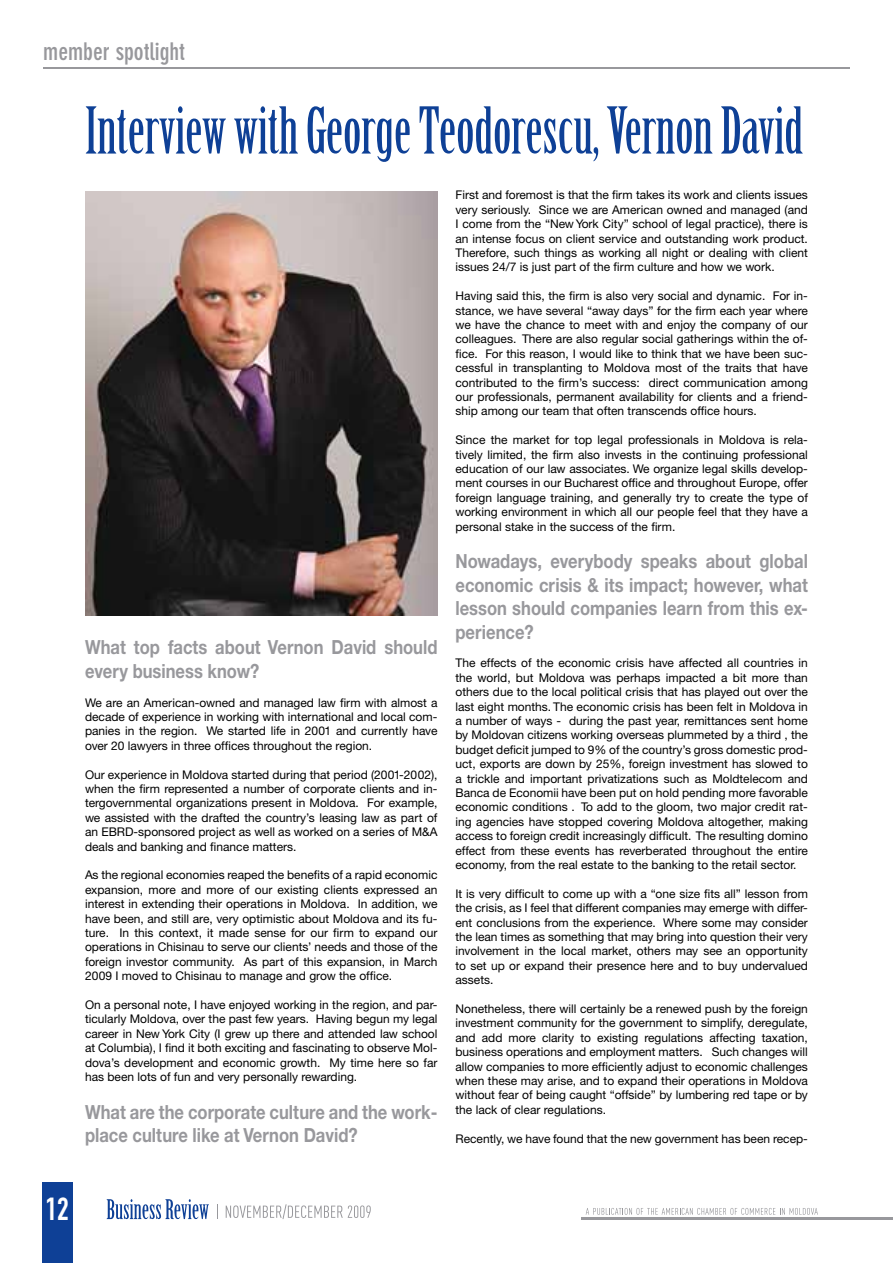
<style>
.page{position:relative;width:893px;height:1263px;background:#fff}
.page>*{position:absolute;margin:0;border:0;box-sizing:border-box;transform-origin:0 0}
.t1{font:63px "Birch";color:#0e4096}
.t2{font:31.5px "DIN Engschrift Std";color:#fff}
.t3{font:700 condensed 24px "DIN Neuzeit Grotesk LT";color:#98989c}
.t4{font:700 19.5px/23.4px "Helvetica Neue CE";color:#98989c;scale:.85 1}
.t5{font:12px/14.4px "Helvetica Neue CE";color:#000;text-align:justify}
</style>
<div class="page">
<hr style="left:581px;top:1217px;width:312px;height:2px;background:#98989c">
<svg style="left:586px;top:1208px;width:232px;height:7px"></svg>
<div style="left:43px;top:1182px;width:30px;height:81px;background:#0e4096"></div>
<svg style="left:107px;top:1199px;width:102px;height:20px"></svg>
<svg style="left:217px;top:1204px;width:1px;height:15px"></svg>
<svg style="left:226px;top:1204px;width:145px;height:15px"></svg>
<hr style="left:43px;top:68px;width:807px;height:1px;background:#98989c">
<img style="left:85px;top:191px;width:352px;height:425px">
<h3 class="t3" style="left:43px;top:38px;width:143px">member spotlight</h3>
<h1 class="t1" style="left:85px;top:98px;width:719px">Interview with George Teodorescu, Vernon David</h1>
<h3 class="t4" style="left:85px;top:636px;width:416px">What top facts about Vernon David should every business know?</h3>
<p class="t5" style="left:85px;top:695px;width:354px">We are an American-owned and managed law firm with almost a decade of experience in working with international and local com&shy;panies in the region. We started life in 2001 and currently have over 20 lawyers in three offices throughout the region.</p>
<p class="t5" style="left:85px;top:767px;width:354px">Our experience in Moldova started during that period (2001-2002), when the firm represented a number of corporate clients and in&shy;tergovernmental organizations present in Moldova. For example, we assisted with the drafted the country’s leasing law as part of an EBRD-sponsored project as well as worked on a series of M&amp;A deals and banking and finance matters.</p>
<p class="t5" style="left:85px;top:868px;width:354px">As the regional economies reaped the benefits of a rapid economic expansion, more and more of our existing clients expressed an interest in extending their operations in Moldova. In addition, we have been, and still are, very optimistic about Moldova and its fu&shy;ture. In this context, it made sense for our firm to expand our operations in Chisinau to serve our clients’ needs and those of the foreign investor community. As part of this expansion, in March 2009 I moved to Chisinau to manage and grow the office.</p>
<p class="t5" style="left:85px;top:997px;width:354px">On a personal note, I have enjoyed working in the region, and par&shy;ticularly Moldova, over the past few years. Having begun my legal career in New York City (I grew up there and attended law school at Columbia), I find it both exciting and fascinating to observe Mol&shy;dova’s development and economic growth. My time here so far has been lots of fun and very personally rewarding.</p>
<h3 class="t4" style="left:85px;top:1100px;width:416px">What are the corporate culture and the work&shy;place culture like at Vernon David?</h3>
<p class="t5" style="left:455px;top:188px;width:354px">First and foremost is that the firm takes its work and clients issues very seriously. Since we are American owned and managed (and I come from the “New York City” school of legal practice), there is an intense focus on client service and outstanding work product.<br>Therefore, such things as working all night or dealing with client issues 24/7 is just part of the firm culture and how we work.</p>
<p class="t5" style="left:455px;top:289px;width:354px">Having said this, the firm is also very social and dynamic. For in&shy;stance, we have several “away days” for the firm each year where we have the chance to meet with and enjoy the company of our colleagues. There are also regular social gatherings within the of&shy;fice. For this reason, I would like to think that we have been suc&shy;cessful in transplanting to Moldova most of the traits that have contributed to the firm’s success: direct communication among our professionals, permanent availability for clients and a friend&shy;ship among our team that often transcends office hours.</p>
<p class="t5" style="left:455px;top:433px;width:354px">Since the market for top legal professionals in Moldova is rela&shy;tively limited, the firm also invests in the continuing professional education of our law associates. We organize legal skills develop&shy;ment courses in our Bucharest office and throughout Europe, offer foreign language training, and generally try to create the type of working environment in which all our people feel that they have a personal stake in the success of the firm.</p>
<h3 class="t4" style="left:455px;top:550px;width:416px;text-align:justify">Nowadays, everybody speaks about global economic crisis &amp; its impact; however, what lesson should companies learn from this ex&shy;perience?</h3>
<p class="t5" style="left:455px;top:656px;width:354px">The effects of the economic crisis have affected all countries in the world, but Moldova was perhaps impacted a bit more than others due to the local political crisis that has played out over the last eight months. The economic crisis has been felt in Moldova in a number of ways - during the past year, remittances sent home by Moldovan citizens working overseas plummeted by a third , the budget deficit jumped to 9% of the country’s gross domestic prod&shy;uct, exports are down by 25%, foreign investment has slowed to a trickle and important privatizations such as Moldtelecom and Banca de Economii have been put on hold pending more favorable economic conditions . To add to the gloom, two major credit rat&shy;ing agencies have stopped covering Moldova altogether, making access to foreign credit increasingly difficult. The resulting domino effect from these events has reverberated throughout the entire economy, from the real estate to the banking to the retail sector.</p>
<p class="t5" style="left:455px;top:886px;width:354px">It is very difficult to come up with a “one size fits all” lesson from the crisis, as I feel that different companies may emerge with differ&shy;ent conclusions from the experience. Where some may consider the lean times as something that may bring into question their very involvement in the local market, others may see an opportunity to set up or expand their presence here and to buy undervalued assets.</p>
<p class="t5" style="left:455px;top:1002px;width:354px">Nonetheless, there will certainly be a renewed push by the foreign investment community for the government to simplify, deregulate, and add more clarity to existing regulations affecting taxation, business operations and employment matters. Such changes will allow companies to more efficiently adjust to economic challenges when these may arise, and to expand their operations in Moldova without fear of being caught “offside” by lumbering red tape or by the lack of clear regulations.</p>
<p class="t5" style="left:455px;top:1131px;width:354px">Recently, we have found that the new government has been recep-</p>
<h2 class="t2" style="left:46px;top:1190px;width:25px">12</h2>
</div>
